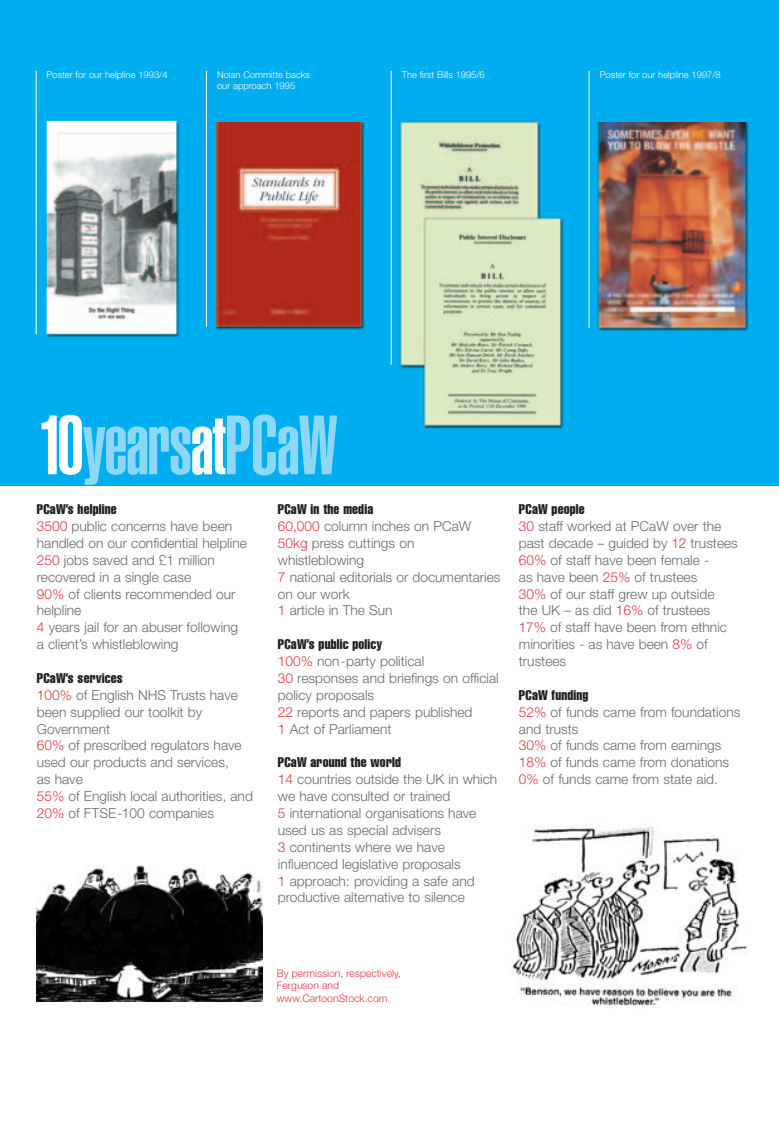
<style>
.page{position:relative;width:779px;height:1123px;background:#fff}
.page>*{position:absolute;margin:0;border:0;box-sizing:border-box;transform-origin:0 0}
.t1{font:900 extra-condensed 82.5px "Helvetica";letter-spacing:-.015em;color:#8dd7f7}
.t2{font:300 13.75px/16.9px "Helvetica Neue";color:#69696c}
.t3{font:extra-condensed 13.75px "Helvetica";letter-spacing:.015em;color:#231f20}
.t4{font:300 10.38px/12.5px "Helvetica Neue";color:#e1373d}
.t5{font:300 9.38px/11.2px "Helvetica Neue";color:#fff}
.s1{color:#fff}
.s2{color:#e1373d}
</style>
<div class="page">
<div style="left:0;top:0;width:779px;height:485px;background:#00aeef"></div>
<img style="left:597px;top:122px;width:157px;height:210px">
<hr style="left:36px;top:71px;width:1px;height:263px;background:#fff">
<hr style="left:391px;top:71px;width:1px;height:294px;background:#fff">
<hr style="left:589px;top:71px;width:1px;height:257px;background:#fff">
<img style="left:44px;top:120px;width:137px;height:218px">
<hr style="left:206px;top:71px;width:1px;height:256px;background:#fff">
<img style="left:216px;top:122px;width:149px;height:210px">
<img style="left:36px;top:865px;width:226px;height:136px">
<img style="left:512px;top:826px;width:236px;height:180px">
<img style="left:399px;top:120px;width:165px;height:309px">
<p class="t5" style="left:47px;top:69px;width:123px">Poster for our helpline 1993/4</p>
<p class="t5" style="left:217px;top:69px;width:95px">Nolan Committe backs our approach 1995</p>
<p class="t5" style="left:402px;top:69px;width:84px">The first Bills 1995/6</p>
<p class="t5" style="left:600px;top:69px;width:123px">Poster for our helpline 1997/8</p>
<h1 class="t1" style="left:38px;top:415px;width:302px"><span class="s1">10</span>years<span class="s1">at</span>PCaW</h1>
<p class="t3" style="left:37px;top:504px;width:81px">PCaW’s helpline</p>
<p class="t2" style="left:37px;top:519px;width:212px"><span class="s2">3500</span> public concerns have been handled on our confidential helpline<br><span class="s2">250</span> jobs saved and £1 million recovered in a single case<br><span class="s2">90%</span> of clients recommended our helpline<br><span class="s2">4</span> years jail for an abuser following a client’s whistleblowing</p>
<p class="t3" style="left:37px;top:673px;width:87px">PCaW’s services</p>
<p class="t2" style="left:37px;top:687px;width:218px"><span class="s2">100%</span> of English NHS Trusts have been supplied our toolkit by<br>Government<br><span class="s2">60%</span> of prescribed regulators have used our products and services,<br>as have<br><span class="s2">55%</span> of English local authorities, and<br><span class="s2">20%</span> of FTSE-100 companies</p>
<p class="t3" style="left:278px;top:504px;width:97px">PCaW in the media</p>
<p class="t2" style="left:278px;top:519px;width:224px"><span class="s2">60,000</span> column inches on PCaW<br><span class="s2">50kg</span> press cuttings on whistleblowing<br><span class="s2">7</span> national editorials or documentaries on our work<br><span class="s2">1</span> article in The Sun</p>
<p class="t3" style="left:278px;top:639px;width:106px">PCaW’s public policy</p>
<p class="t2" style="left:278px;top:654px;width:222px"><span class="s2">100%</span> non-party political<br><span class="s2">30</span> responses and briefings on official policy proposals<br><span class="s2">22</span> reports and papers published<br><span class="s2">1</span> Act of Parliament</p>
<p class="t3" style="left:278px;top:757px;width:125px">PCaW around the world</p>
<p class="t2" style="left:278px;top:772px;width:221px"><span class="s2">14</span> countries outside the UK in which we have consulted or trained<br><span class="s2">5</span> international organisations have used us as special advisers<br><span class="s2">3</span> continents where we have influenced legislative proposals<br><span class="s2">1</span> approach: providing a safe and productive alternative to silence</p>
<p class="t3" style="left:519px;top:504px;width:67px">PCaW people</p>
<p class="t2" style="left:519px;top:519px;width:220px"><span class="s2">30</span> staff worked at PCaW over the past decade – guided by <span class="s2">12</span> trustees<br><span class="s2">60%</span> of staff have been female -<br>as have been <span class="s2">25%</span> of trustees<br><span class="s2">30%</span> of our staff grew up outside<br>the UK – as did <span class="s2">16%</span> of trustees<br><span class="s2">17%</span> of staff have been from ethnic minorities - as have been <span class="s2">8%</span> of trustees</p>
<p class="t3" style="left:519px;top:690px;width:71px">PCaW funding</p>
<p class="t2" style="left:519px;top:704px;width:223px"><span class="s2">52%</span> of funds came from foundations and trusts<br><span class="s2">30%</span> of funds came from earnings<br><span class="s2">18%</span> of funds came from donations<br><span class="s2">0%</span> of funds came from state aid.</p>
<p class="t4" style="left:277px;top:967px;width:125px">By permission, respectively,<br>Ferguson and www.CartoonStock.com.</p>
</div>
